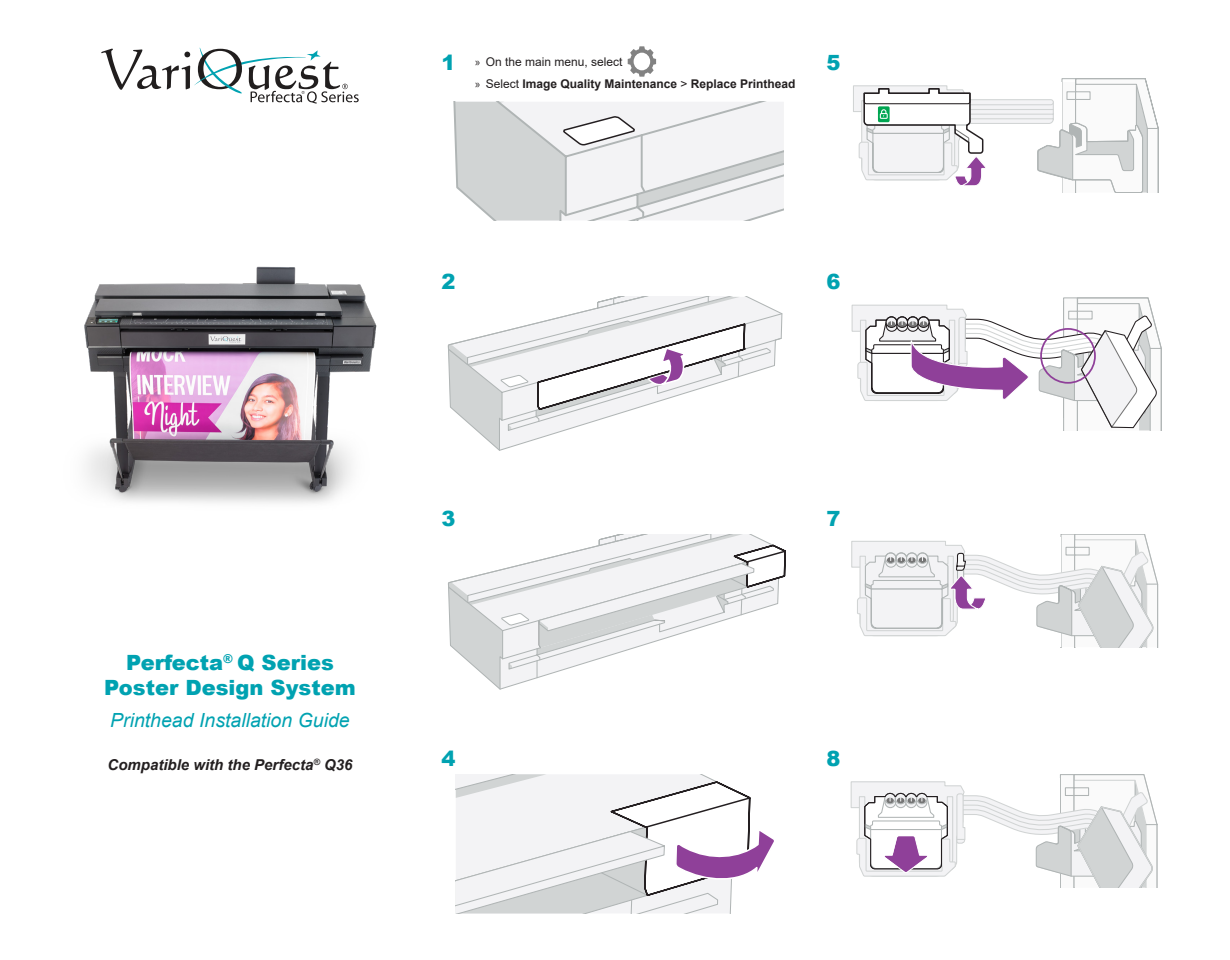
<style>
.page{position:relative;width:1230px;height:960px;background:#fff}
.page>*{position:absolute;margin:0;border:0;box-sizing:border-box;transform-origin:0 0}
.t1{font:900 21px "Arial";color:#00a2b1}
.t2{font:italic 19.5px "Arial";color:#00a2b1}
.Paragraph_Style_1{font:italic 700 15px "Arial";color:#231f20}
.t3{font:700 12px "Arial";color:#231f20}
.t4{font:12px "Arial";color:#231f20}
.s1{font-family:"Myriad Pro"}
.s2{font-family:"Myriad Pro";font-weight:400}
.s3{font-weight:400}
</style>
<div class="page">
<svg style="left:628px;top:47px;width:28px;height:29px"></svg>
<svg style="left:453px;top:102px;width:331px;height:118px"></svg>
<svg style="left:447px;top:297px;width:336px;height:154px"></svg>
<svg style="left:448px;top:534px;width:338px;height:155px"></svg>
<svg style="left:456px;top:774px;width:318px;height:139px"></svg>
<svg style="left:101px;top:48px;width:258px;height:56px"></svg>
<img style="left:84px;top:266px;width:293px;height:237px">
<svg style="left:853px;top:78px;width:306px;height:115px"></svg>
<svg style="left:851px;top:297px;width:311px;height:133px"></svg>
<svg style="left:851px;top:534px;width:308px;height:113px"></svg>
<svg style="left:850px;top:774px;width:308px;height:114px"></svg>
<p class="t1" style="left:442px;top:47px;width:16px">1</p>
<p class="t4" style="left:475px;top:53px;width:149px"><span class="s1">»</span> On the main menu, select</p>
<p class="t3" style="left:475px;top:75px;width:322px"><span class="s2">»</span> <span class="s3">Select</span> Image Quality Maintenance <span class="s3">&gt;</span> Replace Printhead</p>
<p class="t1" style="left:827px;top:47px;width:16px">5</p>
<p class="t1" style="left:442px;top:266px;width:16px">2</p>
<p class="t1" style="left:827px;top:266px;width:16px">6</p>
<p class="t1" style="left:126px;top:647px;width:209px">Perfecta<sup>®</sup> Q Series</p>
<p class="t1" style="left:104px;top:673px;width:253px">Poster Design System</p>
<p class="t2" style="left:110px;top:707px;width:241px">Printhead Installation Guide</p>
<p class="Paragraph_Style_1" style="left:108px;top:755px;width:246px">Compatible with the Perfecta<sup>®</sup> Q36</p>
<p class="t1" style="left:442px;top:503px;width:16px">3</p>
<p class="t1" style="left:442px;top:743px;width:16px">4</p>
<p class="t1" style="left:827px;top:503px;width:16px">7</p>
<p class="t1" style="left:827px;top:743px;width:16px">8</p>
</div>
